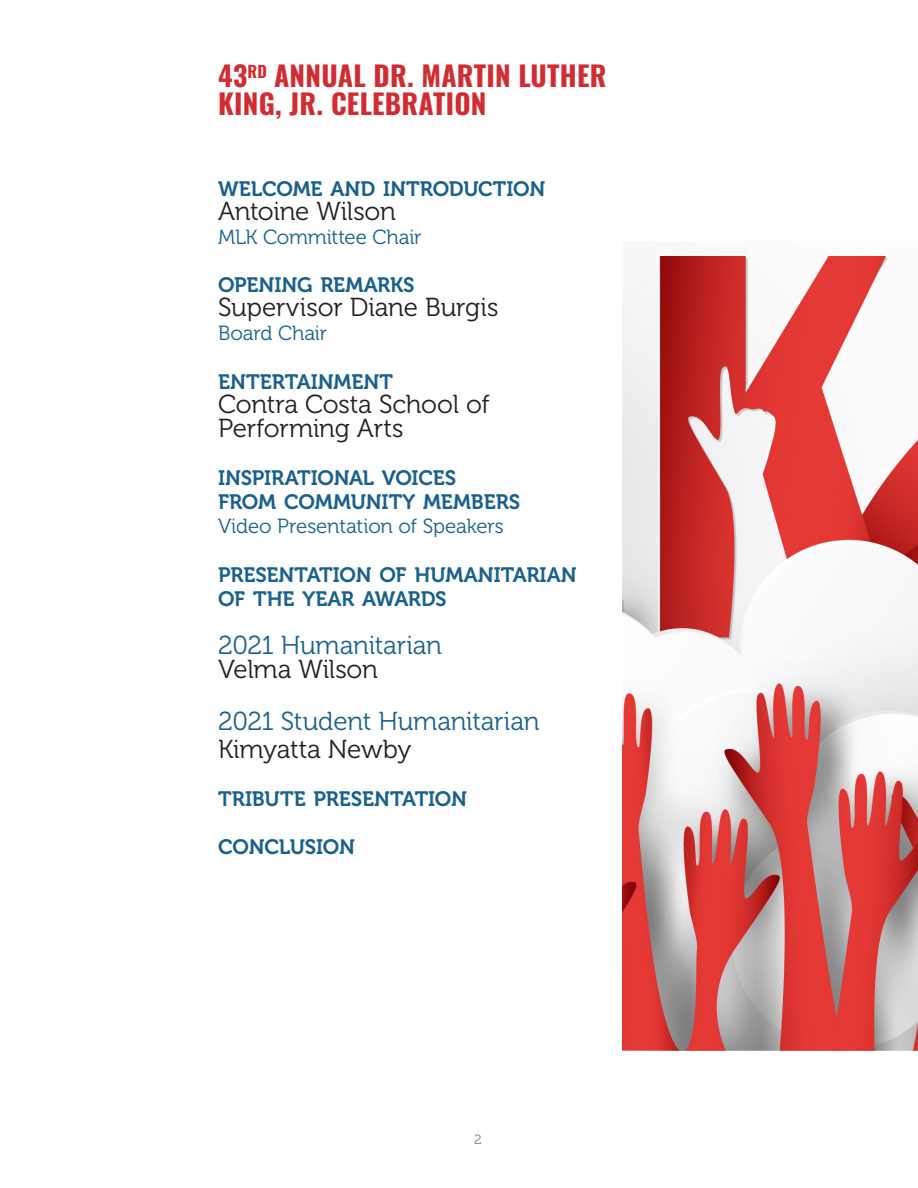
<style>
.page{position:relative;width:918px;height:1188px;background:#fff}
.page>*{position:absolute;margin:0;border:0;box-sizing:border-box;transform-origin:0 0}
.t1{font:700 27.9px/27.9px "Oswald";letter-spacing:.01em;color:#d1232a}
.body{font:25.95px/24.2px "Museo 300";letter-spacing:-.01em;color:#231f20}
.body-2{font:25.95px "Museo 300";letter-spacing:-.01em;color:#19618d}
.t2{font:20.85px "Museo 700";letter-spacing:-.01em;color:#19618d}
.body-3{font:20.4px "Museo 300";letter-spacing:-.01em;color:#19618d}
.body-4{font:13.5px "Museo 300";color:#808285}
</style>
<div class="page">
<img style="left:623px;top:255px;width:295px;height:795px">
<h1 class="t1" style="left:218px;top:64px;width:390px">43<sup>RD</sup> ANNUAL DR. MARTIN LUTHER<br>KING, JR. CELEBRATION</h1>
<p class="t2" style="left:218px;top:177px;width:329px">WELCOME AND INTRODUCTION</p>
<p class="body" style="left:218px;top:199px;width:179px">Antoine Wilson</p>
<p class="body-3" style="left:218px;top:226px;width:205px">MLK Committee Chair</p>
<p class="t2" style="left:218px;top:273px;width:198px">OPENING REMARKS</p>
<p class="body" style="left:218px;top:296px;width:282px">Supervisor Diane Burgis</p>
<p class="body-3" style="left:218px;top:322px;width:111px">Board Chair</p>
<p class="t2" style="left:218px;top:370px;width:176px">ENTERTAINMENT</p>
<p class="body" style="left:218px;top:392px;width:273px">Contra Costa School of<br>Performing Arts</p>
<p class="t2" style="left:218px;top:466px;width:240px">INSPIRATIONAL VOICES</p>
<p class="t2" style="left:218px;top:490px;width:304px">FROM COMMUNITY MEMBERS</p>
<p class="body-3" style="left:218px;top:515px;width:287px">Video Presentation of Speakers</p>
<p class="t2" style="left:218px;top:563px;width:360px">PRESENTATION OF HUMANITARIAN</p>
<p class="t2" style="left:218px;top:587px;width:230px">OF THE YEAR AWARDS</p>
<p class="body-2" style="left:218px;top:631px;width:225px">2021 Humanitarian</p>
<p class="body" style="left:218px;top:658px;width:161px">Velma Wilson</p>
<p class="body-2" style="left:218px;top:707px;width:323px">2021 Student Humanitarian</p>
<p class="body" style="left:218px;top:737px;width:195px">Kimyatta Newby</p>
<p class="t2" style="left:218px;top:787px;width:250px">TRIBUTE PRESENTATION</p>
<p class="t2" style="left:218px;top:836px;width:138px">CONCLUSION</p>
<p class="body-4" style="left:474px;top:1132px;width:9px">2</p>
</div>
